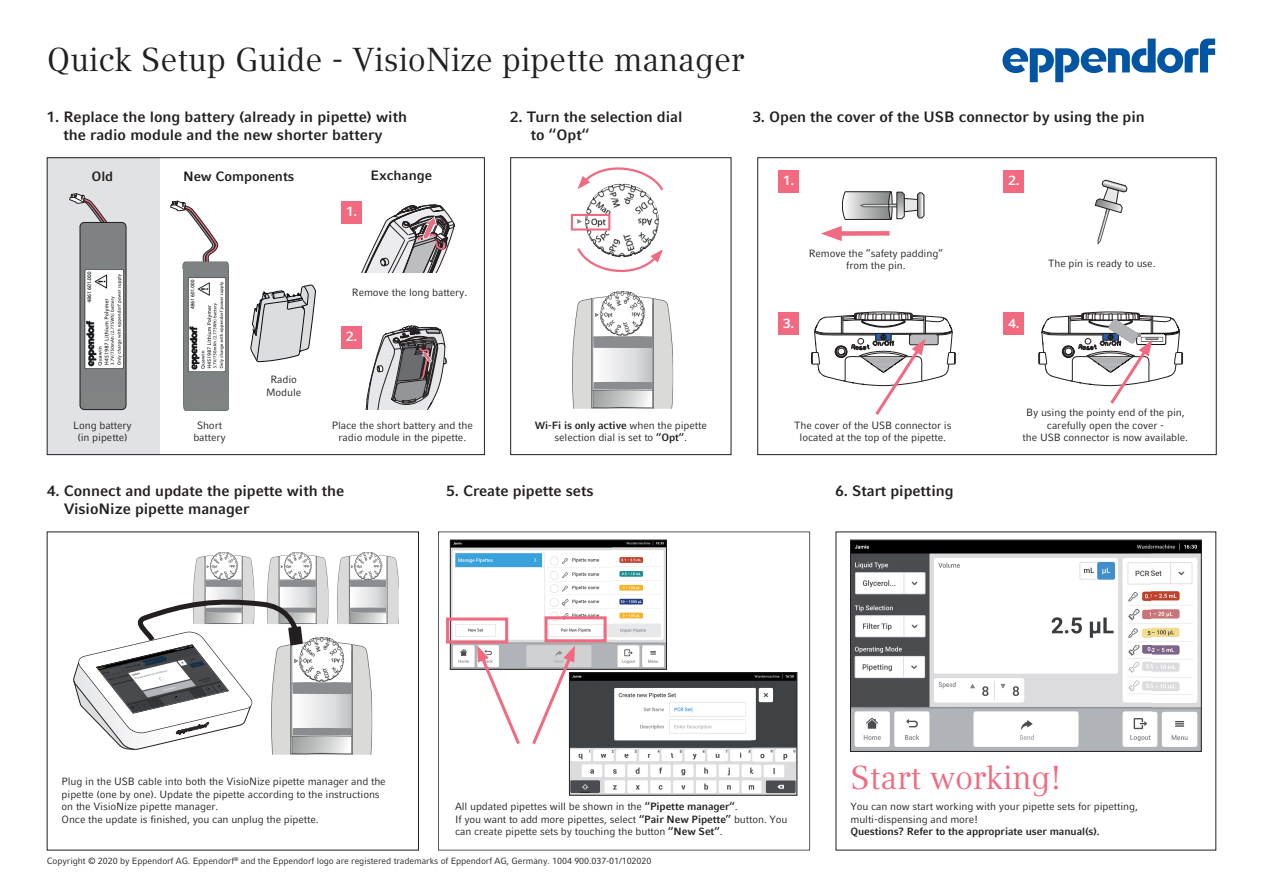
<style>
.page{position:relative;width:1263px;height:893px;background:#fff}
.page>*{position:absolute;margin:0;border:0;box-sizing:border-box;transform-origin:0 0}
.t1{font:33px "Compatil Textfor Eppendorf";color:#231f20}
.t2{font:33px "Compatil Textfor Eppendorf";color:#f16a80}
.t3{font:700 15px/18px "Compatil Factfor Eppendorf";letter-spacing:-.005em;color:#231f20}
.t4{font:700 13.5px "Compatil Factfor Eppendorf";letter-spacing:-.005em;color:#231f20}
.t5{font:700 13.5px "Compatil Factfor Eppendorf";color:#fff}
.t6{font:10.5px/12.6px "Compatil Factfor Eppendorf";letter-spacing:-.01em;color:#231f20;text-align:center}
.t7{font:700 10.5px "Compatil Factfor Eppendorf";letter-spacing:-.01em;color:#231f20}
.t8{font:9px "Compatil Factfor Eppendorf";letter-spacing:-.01em;color:#231f20}
.s1{font-weight:700}
</style>
<div class="page">
<svg style="left:438px;top:531px;width:372px;height:319px"></svg>
<div style="left:757px;top:157px;width:459px;height:298px;border:1px solid #231f20"></div>
<div style="left:47px;top:157px;width:112px;height:298px;background:#e1e2e4"></div>
<svg style="left:1002px;top:39px;width:213px;height:43px"></svg>
<div style="left:510px;top:157px;width:221px;height:298px;border:1px solid #231f20"></div>
<img style="left:852px;top:542px;width:348px;height:208px">
<div style="left:850px;top:540px;width:352px;height:212px;border:1px solid #231f20"></div>
<div style="left:341px;top:201px;width:20px;height:22px;background:#f16a80"></div>
<div style="left:341px;top:326px;width:20px;height:22px;background:#f16a80"></div>
<svg style="left:577px;top:167px;width:86px;height:24px"></svg>
<svg style="left:577px;top:248px;width:86px;height:25px"></svg>
<div style="left:778px;top:170px;width:20px;height:22px;background:#f16a80"></div>
<div style="left:778px;top:313px;width:20px;height:22px;background:#f16a80"></div>
<div style="left:1003px;top:170px;width:21px;height:22px;background:#f16a80"></div>
<div style="left:1003px;top:313px;width:21px;height:22px;background:#f16a80"></div>
<svg style="left:170px;top:201px;width:48px;height:59px"></svg>
<img style="left:182px;top:260px;width:47px;height:151px">
<img style="left:183px;top:267px;width:46px;height:2px">
<div style="left:186px;top:395px;width:39px;height:15px;background:#7f8483"></div>
<svg style="left:69px;top:193px;width:39px;height:63px"></svg>
<img style="left:80px;top:222px;width:46px;height:188px">
<div style="left:80px;top:222px;width:46px;height:188px;border:1px solid #231f20;border-radius:4px"></div>
<div style="left:84px;top:393px;width:39px;height:14px;background:#7f8483"></div>
<svg style="left:250px;top:284px;width:66px;height:78px"></svg>
<img style="left:271px;top:750px;width:101px;height:5px">
<img style="left:572px;top:298px;width:101px;height:111px">
<svg style="left:593px;top:291px;width:59px;height:98px"></svg>
<img style="left:386px;top:555px;width:13px;height:69px">
<svg style="left:73px;top:552px;width:313px;height:198px"></svg>
<img style="left:452px;top:542px;width:213px;height:126px">
<div style="left:450px;top:540px;width:217px;height:130px;border:1px solid #231f20"></div>
<div style="left:446px;top:617px;width:62px;height:26px;border:3px solid #f16a80"></div>
<div style="left:544px;top:616px;width:63px;height:26px;border:3px solid #f16a80"></div>
<svg style="left:530px;top:645px;width:45px;height:102px"></svg>
<svg style="left:477px;top:645px;width:45px;height:102px"></svg>
<img style="left:571px;top:674px;width:224px;height:120px">
<div style="left:569px;top:672px;width:228px;height:124px;border:1px solid #231f20"></div>
<div style="left:47px;top:157px;width:438px;height:298px;border:1px solid #231f20"></div>
<img style="left:585px;top:184px;width:74px;height:73px">
<div style="left:571px;top:214px;width:39px;height:17px;border:2px solid #f16a80"></div>
<svg style="left:577px;top:219px;width:5px;height:5px"></svg>
<svg style="left:811px;top:191px;width:145px;height:224px"></svg>
<svg style="left:1038px;top:179px;width:145px;height:225px"></svg>
<svg style="left:366px;top:325px;width:81px;height:84px"></svg>
<svg style="left:354px;top:202px;width:100px;height:71px"></svg>
<h1 class="t1" style="left:47px;top:41px;width:699px">Quick Setup Guide - VisioNize pipette manager</h1>
<h2 class="t3" style="left:47px;top:108px;width:362px;text-align:center">1. Replace the long battery (already in pipette) with the radio module and the new shorter battery</h2>
<h2 class="t3" style="left:531px;top:108px;width:153px;text-indent:-21px">2. Turn the selection dial to “Opt“</h2>
<h2 class="t3" style="left:753px;top:108px;width:394px">3. Open the cover of the USB connector by using the pin</h2>
<p class="t4" style="left:91px;top:168px;width:23px">Old</p>
<p class="t4" style="left:183px;top:168px;width:113px">New Components</p>
<p class="t4" style="left:371px;top:167px;width:63px">Exchange</p>
<p class="t5" style="left:783px;top:173px;width:13px">1.</p>
<p class="t5" style="left:1008px;top:173px;width:13px">2.</p>
<p class="t5" style="left:346px;top:204px;width:13px">1.</p>
<p class="t6" style="left:809px;top:247px;width:136px">Remove the “safety padding“ from the pin.</p>
<p class="t6" style="left:1048px;top:257px;width:109px">The pin is ready to use.</p>
<p class="t6" style="left:352px;top:286px;width:117px">Remove the long battery.</p>
<p class="t5" style="left:783px;top:315px;width:13px">3.</p>
<p class="t5" style="left:1008px;top:315px;width:13px">4.</p>
<p class="t5" style="left:346px;top:329px;width:13px">2.</p>
<p class="t6" style="left:266px;top:373px;width:37px">Radio<br>Module</p>
<p class="t6" style="left:73px;top:419px;width:60px">Long battery (in pipette)</p>
<p class="t6" style="left:193px;top:419px;width:34px">Short battery</p>
<p class="t6" style="left:332px;top:419px;width:142px">Place the short battery and the radio module in the pipette.</p>
<p class="t6" style="left:535px;top:419px;width:174px"><span class="s1">Wi-Fi is only active</span> when the pipette selection dial is set to <span class="s1">“Opt“</span>.</p>
<p class="t6" style="left:794px;top:419px;width:159px">The cover of the USB connector is located at the top of the pipette.</p>
<p class="t6" style="left:1023px;top:406px;width:167px">By using the pointy end of the pin, carefully open the cover -<br>the USB connector is now available.</p>
<h2 class="t3" style="left:64px;top:482px;width:282px;text-indent:-16px">4. Connect and update the pipette with the<br>VisioNize pipette manager</h2>
<h2 class="t3" style="left:446px;top:482px;width:149px">5. Create pipette sets</h2>
<h2 class="t3" style="left:836px;top:482px;width:120px">6. Start pipetting</h2>
<p class="t6" style="left:62px;top:775px;width:326px;text-align:left">Plug in the USB cable into both the VisioNize pipette manager and the pipette (one by one). Update the pipette according to the instructions on the VisioNize pipette manager.<br>Once the update is finished, you can unplug the pipette.</p>
<p class="t6" style="left:455px;top:800px;width:334px;text-align:left">All updated pipettes will be shown in the <span class="s1">“Pipette manager“</span>.<br>If you want to add more pipettes, select <span class="s1">“Pair New Pipette”</span> button. You can create pipette sets by touching the button <span class="s1">“New Set“</span>.</p>
<p class="t8" style="left:47px;top:856px;width:606px">Copyright © 2020 by Eppendorf AG. Eppendorf<sup>®</sup> and the Eppendorf logo are registered trademarks of Eppendorf AG, Germany. 1004 900.037-01/102020</p>
<h1 class="t2" style="left:850px;top:758px;width:212px">Start working!</h1>
<p class="t6" style="left:850px;top:800px;width:289px;text-align:left">You can now start working with your pipette sets for pipetting, multi-dispensing and more!</p>
<p class="t7" style="left:850px;top:826px;width:251px">Questions? Refer to the appropriate user manual(s).</p>
</div>
